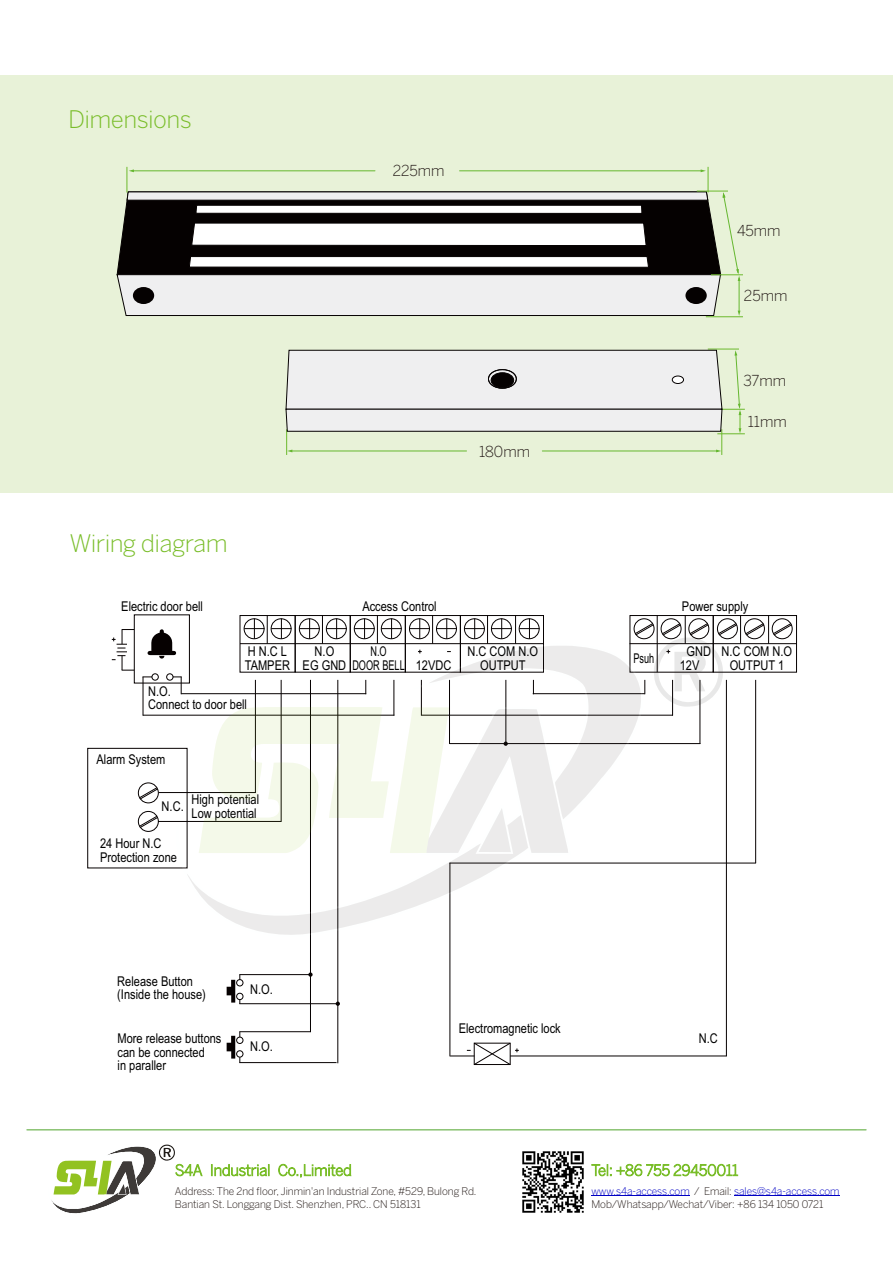
<style>
.page{position:relative;width:893px;height:1263px;background:#fff}
.page>*{position:absolute;margin:0;border:0;box-sizing:border-box;transform-origin:0 0}
.t1{font:300 24px "Benton Sans";color:#79bd29}
.t2{font:300 15px "Benton Sans";color:#231916}
.t3{font:13.5px/13.8px "Arial Narrow";color:#000}
.t4{font:13.5px "Arial Narrow";color:#000;scale:.83 1}
.t5{font:300 10.5px/13.8px "Benton Sans";color:#231916}
.s1{color:#0000c4}
</style>
<div class="page">
<div style="left:0;top:75px;width:893px;height:417px;background:#e8f2d8"></div>
<hr style="left:706px;top:316px;width:37px;height:1px;background:#6cb92d">
<hr style="left:711px;top:275px;width:32px;height:1px;background:#6cb92d">
<svg style="left:116px;top:167px;width:624px;height:149px"></svg>
<svg style="left:285px;top:349px;width:460px;height:106px"></svg>
<div style="left:491px;top:372px;width:23px;height:16px;background:#050101;border:1px solid #050101;border-radius:50%"></div>
<div style="left:488px;top:369px;width:29px;height:20px;border:1px solid #050101;border-radius:50%"></div>
<div style="left:672px;top:376px;width:12px;height:8px;background:#fff;border:1px solid #050101;border-radius:50%"></div>
<div style="left:713px;top:615px;width:84px;height:58px;border:1px solid #060101"></div>
<hr style="left:629px;top:643px;width:167px;height:1px;background:#060101">
<div style="left:87px;top:748px;width:101px;height:120px;border:1px solid #060101"></div>
<hr style="left:310px;top:680px;width:1px;height:352px;background:#060101">
<hr style="left:337px;top:680px;width:1px;height:383px;background:#060101">
<hr style="left:726px;top:680px;width:1px;height:376px;background:#060101">
<hr style="left:449px;top:863px;width:1px;height:193px;background:#060101">
<hr style="left:510px;top:1055px;width:217px;height:1px;background:#060101">
<svg style="left:450px;top:1042px;width:69px;height:23px"></svg>
<hr style="left:239px;top:974px;width:71px;height:1px;background:#060101">
<hr style="left:239px;top:1003px;width:98px;height:1px;background:#060101">
<hr style="left:239px;top:1062px;width:98px;height:1px;background:#060101">
<hr style="left:239px;top:1031px;width:71px;height:1px;background:#060101">
<svg style="left:308px;top:972px;width:5px;height:5px"></svg>
<svg style="left:336px;top:1001px;width:4px;height:5px"></svg>
<div style="left:236px;top:979px;width:7px;height:7px;border:1px solid #060101;border-radius:50%"></div>
<div style="left:236px;top:993px;width:7px;height:7px;border:1px solid #060101;border-radius:50%"></div>
<div style="left:236px;top:1037px;width:7px;height:7px;border:1px solid #060101;border-radius:50%"></div>
<div style="left:236px;top:1050px;width:7px;height:7px;border:1px solid #060101;border-radius:50%"></div>
<svg style="left:227px;top:975px;width:13px;height:29px"></svg>
<svg style="left:227px;top:1032px;width:13px;height:31px"></svg>
<svg style="left:112px;top:615px;width:681px;height:322px"></svg>
<svg style="left:591px;top:1164px;width:147px;height:12px"></svg>
<hr style="left:591px;top:1195px;width:99px;height:1px;background:#0000c4">
<hr style="left:734px;top:1195px;width:106px;height:1px;background:#0000c4">
<hr style="left:27px;top:1129px;width:839px;height:1px;background:#4fa42c">
<img style="left:522px;top:1151px;width:62px;height:62px">
<svg style="left:51px;top:1144px;width:300px;height:70px"></svg>
<h1 class="t1" style="left:69px;top:109px;width:124px">Dimensions</h1>
<h1 class="t1" style="left:70px;top:533px;width:159px">Wiring diagram</h1>
<p class="t2" style="left:393px;top:165px;width:53px">225mm</p>
<p class="t2" style="left:479px;top:445px;width:52px">180mm</p>
<p class="t2" style="left:737px;top:224px;width:45px">45mm</p>
<p class="t2" style="left:744px;top:289px;width:45px">25mm</p>
<p class="t2" style="left:744px;top:374px;width:44px">37mm</p>
<p class="t2" style="left:748px;top:415px;width:40px">11mm</p>
<p class="t3" style="left:121px;top:601px;width:83px">Electric door bell</p>
<p class="t3" style="left:362px;top:601px;width:76px">Access Control</p>
<p class="t3" style="left:682px;top:601px;width:68px">Power supply</p>
<p class="t3" style="left:245px;top:646px;width:47px">H N.C L<br>TAMPER</p>
<p class="t3" style="left:303px;top:646px;width:150px;text-indent:12px">N.O<br>EG GND DOOR BELL 12VDC</p>
<p class="t4" style="left:370px;top:646px;width:21px">N.O</p>
<p class="t3" style="left:148px;top:685px;width:101px">N.O.<br>Connect to door bell</p>
<p class="t3" style="left:467px;top:646px;width:72px;text-align:center">N.C COM N.O<br>OUTPUT</p>
<p class="t3" style="left:97px;top:754px;width:70px">Alarm System</p>
<p class="t3" style="left:162px;top:801px;width:24px">N.C.</p>
<p class="t3" style="left:100px;top:838px;width:78px">24 Hour N.C<br>Protection zone</p>
<p class="t3" style="left:192px;top:794px;width:69px">High potential<br>Low potential</p>
<p class="t3" style="left:117px;top:975px;width:90px">Release Button (Inside the house)</p>
<p class="t3" style="left:118px;top:1032px;width:105px">More release buttons can be connected<br>in paraller</p>
<p class="t3" style="left:250px;top:984px;width:24px">N.O.</p>
<p class="t3" style="left:250px;top:1041px;width:24px">N.O.</p>
<p class="t3" style="left:459px;top:1022px;width:104px">Electromagnetic lock</p>
<p class="t4" style="left:633px;top:653px;width:27px">Psuh</p>
<p class="t3" style="left:680px;top:646px;width:33px;text-indent:7px">GND<br>12V</p>
<p class="t3" style="left:722px;top:646px;width:72px;text-align:center">N.C COM N.O<br>OUTPUT 1</p>
<p class="t3" style="left:699px;top:1032px;width:21px">N.C</p>
<p class="t5" style="left:175px;top:1184px;width:303px">Address: The 2nd floor, Jinmin'an Industrial Zone, #529, Bulong Rd.<br>Bantian St. Longgang Dist. Shenzhen, PRC.. CN 518131</p>
<p class="t5" style="left:591px;top:1184px;width:250px"><span class="s1">www.s4a-access.com</span> / Email: <span class="s1">sales@s4a-access.com<br></span>Mob/Whatsapp/Wechat/Viber: +86 134 1050 0721</p>
</div>
